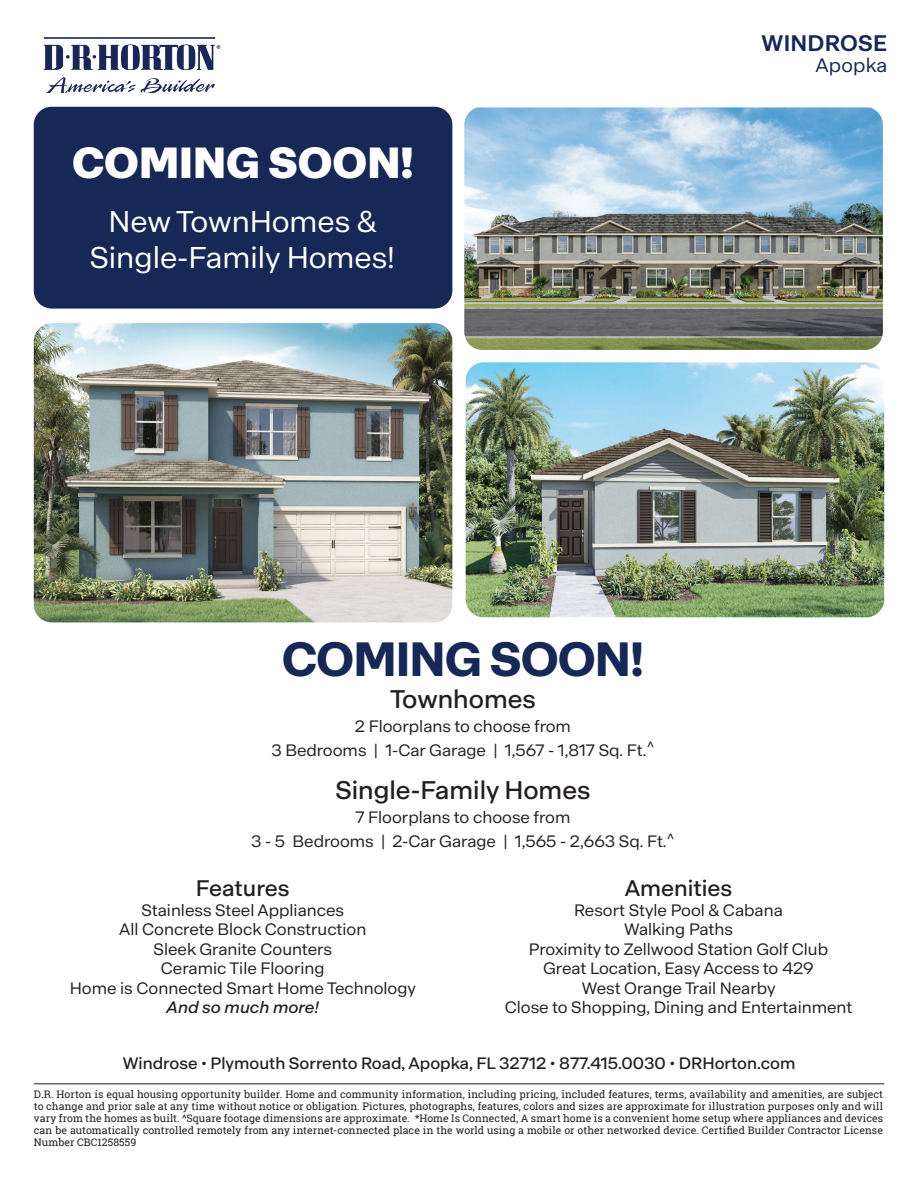
<style>
.page{position:relative;width:918px;height:1188px;background:#fff}
.page>*{position:absolute;margin:0;border:0;box-sizing:border-box;transform-origin:0 0}
.t1{font:700 48px "Decagram";letter-spacing:-.02em;color:#172756}
.t2{font:900 43.5px "Decagram";color:#fff}
.t3{font:30px/36px "Decagram";color:#fff;text-align:center}
.t4{font:500 25.5px "Decagram";color:#231f20}
.t5{font:500 22.5px "Decagram";color:#231f20}
.t6{font:600 22.5px "Decagram";letter-spacing:.01em;color:#172756}
.t7{font:19.5px "Decagram";letter-spacing:.01em;color:#172756}
.t8{font:16.5px/19.5px "Decagram";color:#231f20;text-align:center}
.t9{font:500 16.5px "Decagram";color:#231f20}
.t10{font:italic 500 16.5px "Decagram";color:#231f20}
.t11{font:10.5px/12px "Roboto Slab";letter-spacing:.005em;color:#231f20;text-align:justify}
</style>
<div class="page">
<img style="left:43px;top:37px;width:178px;height:55px">
<div style="left:34px;top:107px;width:418px;height:202px;background:#172756;border-radius:18px"></div>
<hr style="left:34px;top:1083px;width:850px;height:1px;background:#231f20">
<img style="left:466px;top:362px;width:418px;height:255px">
<img style="left:464px;top:107px;width:419px;height:243px">
<img style="left:34px;top:323px;width:418px;height:299px">
<h2 class="t2" style="left:72px;top:135px;width:343px">COMING SOON!</h2>
<h3 class="t3" style="left:90px;top:203px;width:307px">New TownHomes &amp;<br>Single-Family Homes!</h3>
<h3 class="t6" style="left:762px;top:29px;width:127px">WINDROSE</h3>
<h3 class="t7" style="left:815px;top:53px;width:73px">Apopka</h3>
<h1 class="t1" style="left:282px;top:630px;width:364px">COMING SOON!</h1>
<h3 class="t4" style="left:390px;top:683px;width:147px">Townhomes</h3>
<h3 class="t8" style="left:271px;top:714px;width:385px;line-height:24px">2 Floorplans to choose from<br>3 Bedrooms | 1-Car Garage | 1,567 - 1,817 Sq. Ft.<sup>^</sup></h3>
<h3 class="t4" style="left:336px;top:775px;width:256px">Single-Family Homes</h3>
<h3 class="t8" style="left:251px;top:805px;width:425px;line-height:24px">7 Floorplans to choose from<br>3 - 5 Bedrooms | 2-Car Garage | 1,565 - 2,663 Sq. Ft.<sup>^</sup></h3>
<h3 class="t5" style="left:196px;top:874px;width:95px">Features</h3>
<h3 class="t8" style="left:70px;top:900px;width:348px">Stainless Steel Appliances<br>All Concrete Block Construction<br>Sleek Granite Counters<br>Ceramic Tile Flooring<br>Home is Connected Smart Home Technology</h3>
<h3 class="t10" style="left:167px;top:997px;width:154px">And so much more!</h3>
<h3 class="t5" style="left:625px;top:874px;width:109px">Amenities</h3>
<h3 class="t8" style="left:505px;top:900px;width:349px">Resort Style Pool &amp; Cabana<br>Walking Paths<br>Proximity to Zellwood Station Golf Club<br>Great Location, Easy Access to 429<br>West Orange Trail Nearby<br>Close to Shopping, Dining and Entertainment</h3>
<h3 class="t9" style="left:123px;top:1053px;width:674px">Windrose • Plymouth Sorrento Road, Apopka, FL 32712 • 877.415.0030 • DRHorton.com</h3>
<p class="t11" style="left:34px;top:1088px;width:851px">D.R. Horton is equal housing opportunity builder. Home and community information, including pricing, included features, terms, availability and amenities, are subject to change and prior sale at any time without notice or obligation. Pictures, photographs, features, colors and sizes are approximate for illustration purposes only and will vary from the homes as built. ^Square footage dimensions are approximate. *Home Is Connected, A smart home is a convenient home setup where appliances and devices can be automatically controlled remotely from any internet-connected place in the world using a mobile or other networked device. Certified Builder Contractor License Number CBC1258559</p>
</div>
